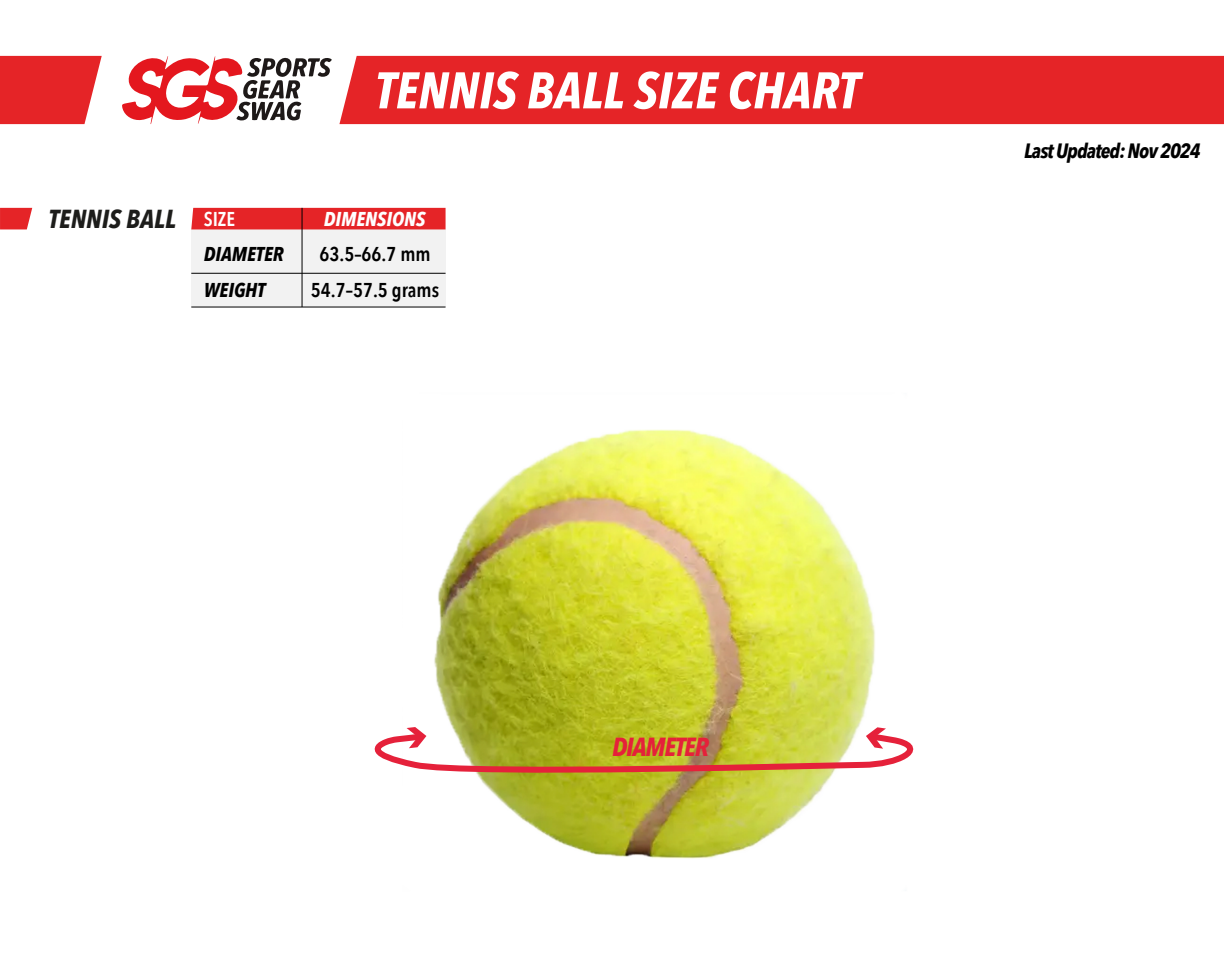
<style>
.page{position:relative;width:1224px;height:956px;background:#fff}
.page>*{position:absolute;margin:0;border:0;box-sizing:border-box;transform-origin:0 0}
.t1{font:italic 700 51px "Avenir Next Condensed";color:#fff}
.t2{font:italic 700 26.2px "Avenir Next Condensed";letter-spacing:-.04em;color:#e5213a}
.t3{font:italic 700 26px "Avenir Next Condensed";color:#1d1d1b}
.t4{font:italic 700 20.8px "Avenir Next Condensed";letter-spacing:-.04em;color:#000}
.t5{font:600 20px/35.4px "Avenir Next Condensed";color:#000;text-align:center}
.t6{font:italic 700 20px/35.4px "Avenir Next Condensed";color:#000}
.t7{font:italic 700 20px "Avenir Next Condensed";color:#fff}
.s1{font-weight:600;font-style:normal;font-size:20px;color:#fff}
</style>
<div class="page">
<img style="left:434px;top:429px;width:441px;height:430px">
<svg style="left:0;top:56px;width:102px;height:68px;background:#e73739"></svg>
<div style="left:339px;top:56px;width:885px;height:68px;background:#e52427"></div>
<svg style="left:122px;top:56px;width:210px;height:68px"></svg>
<svg style="left:0;top:208px;width:32px;height:21px"></svg>
<div style="left:191px;top:229px;width:255px;height:78px;background:#f2f2f2"></div>
<div style="left:191px;top:208px;width:255px;height:21px;background:#e52427"></div>
<hr style="left:302px;top:208px;width:1px;height:99px;background:#000">
<hr style="left:191px;top:273px;width:255px;height:1px;background:#000">
<svg style="left:374px;top:727px;width:540px;height:48px"></svg>
<hr style="left:191px;top:307px;width:255px;height:1px;background:#000">
<h1 class="t1" style="left:375px;top:59px;width:486px">TENNIS BALL SIZE CHART</h1>
<h3 class="t3" style="left:49px;top:202px;width:188px">TENNIS BALL <span class="s1">SIZE</span></h3>
<p class="t7" style="left:324px;top:206px;width:103px">DIMENSIONS</p>
<p class="t6" style="left:204px;top:236px;width:81px">DIAMETER<br>WEIGHT</p>
<p class="t5" style="left:311px;top:236px;width:130px">63.5–66.7 mm<br>54.7–57.5 grams</p>
<p class="t4" style="left:1024px;top:138px;width:178px">Last Updated: Nov 2024</p>
<h2 class="t2" style="left:612px;top:731px;width:98px">DIAMETER</h2>
</div>
